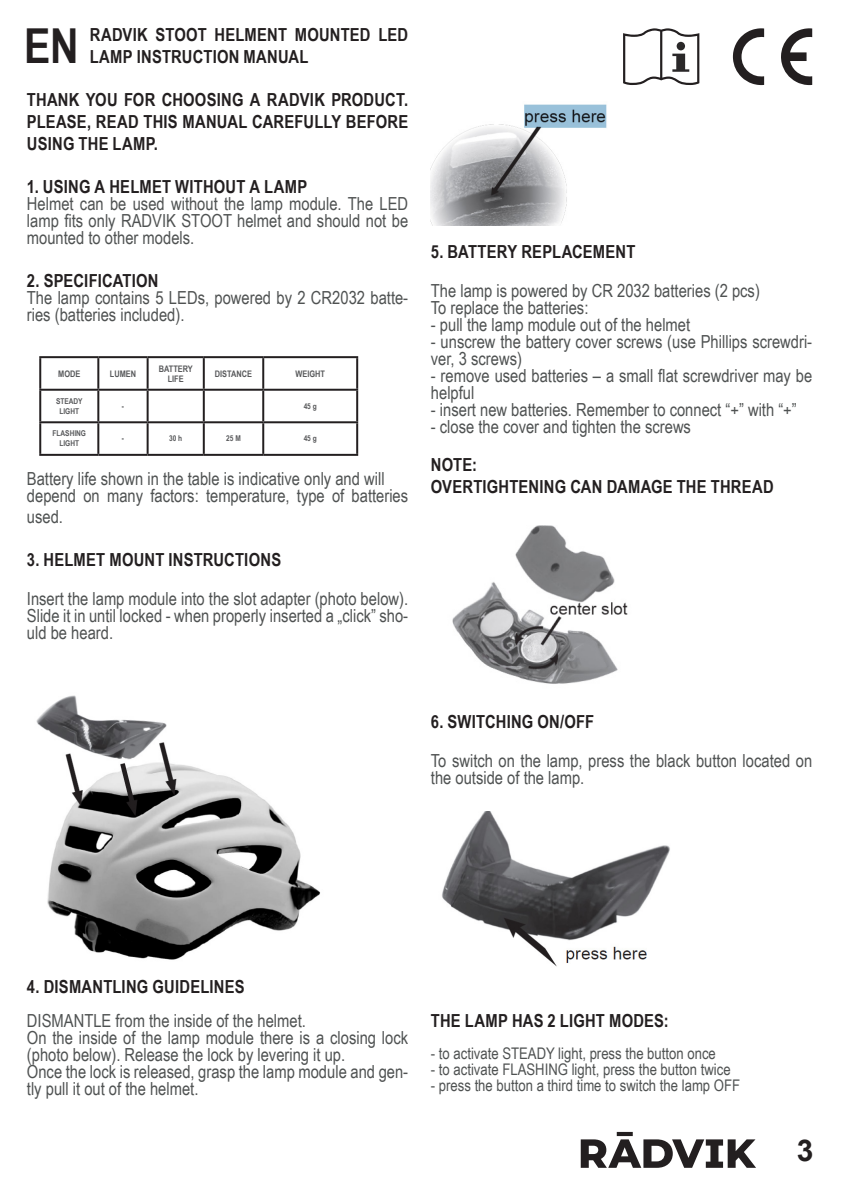
<style>
.page{position:relative;width:842px;height:1191px;background:#fff}
.page>*{position:absolute;margin:0;border:0;box-sizing:border-box;transform-origin:0 0}
.t1{font:700 48.2px "Arial Narrow";color:#231f20}
.t2{font:700 30px "Arial";color:#231f20}
.Zwykły_akapit{font:18px/17px "Arial Narrow";color:#4f5252}
.Zwykły_akapit-2{font:700 18px/21.6px "Arial Narrow";letter-spacing:.01em;color:#231f20}
.t3{font:16px "Arial Narrow";color:#4f5252}
.t4{font:700 9px/10px "Arial Narrow";color:#57585a;text-align:center}
.t5{font:700 8px/10px "Arial Narrow";color:#57585a;text-align:center}
</style>
<div class="page">
<svg style="left:623px;top:28px;width:76px;height:57px"></svg>
<svg style="left:781px;top:28px;width:31px;height:57px"></svg>
<svg style="left:733px;top:28px;width:31px;height:57px"></svg>
<hr style="left:39px;top:356px;width:59px;height:2px;background:#231f20">
<hr style="left:39px;top:358px;width:2px;height:31px;background:#231f20">
<hr style="left:98px;top:356px;width:50px;height:2px;background:#231f20">
<hr style="left:97px;top:358px;width:2px;height:31px;background:#231f20">
<hr style="left:148px;top:356px;width:56px;height:2px;background:#231f20">
<hr style="left:147px;top:358px;width:2px;height:31px;background:#231f20">
<hr style="left:204px;top:356px;width:59px;height:2px;background:#231f20">
<hr style="left:203px;top:358px;width:2px;height:31px;background:#231f20">
<hr style="left:263px;top:356px;width:95px;height:2px;background:#231f20">
<hr style="left:262px;top:358px;width:2px;height:31px;background:#231f20">
<hr style="left:356px;top:358px;width:2px;height:31px;background:#231f20">
<hr style="left:39px;top:389px;width:59px;height:2px;background:#231f20">
<hr style="left:39px;top:391px;width:2px;height:30px;background:#231f20">
<hr style="left:98px;top:389px;width:50px;height:2px;background:#231f20">
<hr style="left:97px;top:391px;width:2px;height:30px;background:#231f20">
<hr style="left:148px;top:389px;width:56px;height:2px;background:#231f20">
<hr style="left:147px;top:391px;width:2px;height:30px;background:#231f20">
<hr style="left:204px;top:389px;width:59px;height:2px;background:#231f20">
<hr style="left:203px;top:391px;width:2px;height:30px;background:#231f20">
<hr style="left:263px;top:389px;width:95px;height:2px;background:#231f20">
<hr style="left:262px;top:391px;width:2px;height:30px;background:#231f20">
<hr style="left:356px;top:391px;width:2px;height:30px;background:#231f20">
<hr style="left:39px;top:421px;width:59px;height:2px;background:#231f20">
<hr style="left:39px;top:423px;width:2px;height:31px;background:#231f20">
<hr style="left:98px;top:421px;width:50px;height:2px;background:#231f20">
<hr style="left:97px;top:423px;width:2px;height:31px;background:#231f20">
<hr style="left:148px;top:421px;width:56px;height:2px;background:#231f20">
<hr style="left:147px;top:423px;width:2px;height:31px;background:#231f20">
<hr style="left:204px;top:421px;width:59px;height:2px;background:#231f20">
<hr style="left:203px;top:423px;width:2px;height:31px;background:#231f20">
<hr style="left:263px;top:421px;width:95px;height:2px;background:#231f20">
<hr style="left:262px;top:423px;width:2px;height:31px;background:#231f20">
<hr style="left:356px;top:423px;width:2px;height:31px;background:#231f20">
<hr style="left:39px;top:454px;width:59px;height:2px;background:#231f20">
<hr style="left:98px;top:454px;width:50px;height:2px;background:#231f20">
<hr style="left:148px;top:454px;width:56px;height:2px;background:#231f20">
<hr style="left:204px;top:454px;width:59px;height:2px;background:#231f20">
<hr style="left:263px;top:454px;width:95px;height:2px;background:#231f20">
<img style="left:36px;top:695px;width:284px;height:265px">
<img style="left:431px;top:104px;width:176px;height:121px">
<img style="left:442px;top:811px;width:228px;height:156px">
<img style="left:452px;top:525px;width:176px;height:159px">
<svg style="left:581px;top:1132px;width:175px;height:35px"></svg>
<p class="t1" style="left:24px;top:10px;width:56px">EN</p>
<p class="Zwykły_akapit-2" style="left:90px;top:23px;width:320px">RADVIK STOOT HELMENT MOUNTED LED<br>LAMP INSTRUCTION MANUAL</p>
<p class="Zwykły_akapit-2" style="left:27px;top:88px;width:383px;text-align:justify">THANK YOU FOR CHOOSING A RADVIK PRODUCT.<br>PLEASE, READ THIS MANUAL CAREFULLY BEFORE USING THE LAMP.</p>
<p class="Zwykły_akapit-2" style="left:27px;top:175px;width:282px">1. USING A HELMET WITHOUT A LAMP</p>
<p class="Zwykły_akapit" style="left:27px;top:194px;width:383px;text-align:justify">Helmet can be used without the lamp module. The LED lamp fits only RADVIK STOOT helmet and should not be mounted to other models.</p>
<p class="Zwykły_akapit-2" style="left:27px;top:269px;width:133px">2. SPECIFICATION</p>
<p class="Zwykły_akapit" style="left:27px;top:288px;width:383px">The lamp contains 5 LEDs, powered by 2 CR2032 batte&shy;ries (batteries included).</p>
<p class="t4" style="left:58px;top:368px;width:24px">MODE</p>
<p class="t4" style="left:110px;top:368px;width:28px">LUMEN</p>
<p class="t4" style="left:159px;top:363px;width:36px">BATTERY<br>LIFE</p>
<p class="t4" style="left:215px;top:368px;width:39px">DISTANCE</p>
<p class="t4" style="left:295px;top:368px;width:31px">WEIGHT</p>
<p class="t5" style="left:56px;top:396px;width:28px">STEADY<br>LIGHT</p>
<p class="t5" style="left:122px;top:401px;width:4px">-</p>
<p class="t5" style="left:304px;top:401px;width:15px">45 g</p>
<p class="t5" style="left:53px;top:428px;width:35px">FLASHING<br>LIGHT</p>
<p class="t5" style="left:122px;top:433px;width:4px">-</p>
<p class="t5" style="left:169px;top:433px;width:15px">30 h</p>
<p class="t5" style="left:226px;top:433px;width:16px">25 M</p>
<p class="t5" style="left:304px;top:433px;width:15px">45 g</p>
<p class="Zwykły_akapit" style="left:27px;top:469px;width:359px">Battery life shown in the table is indicative only and will</p>
<p class="Zwykły_akapit" style="left:27px;top:484px;width:383px;line-height:21.6px">depend on many factors: temperature, type of batteries used.</p>
<p class="Zwykły_akapit-2" style="left:27px;top:548px;width:256px">3. HELMET MOUNT INSTRUCTIONS</p>
<p class="Zwykły_akapit" style="left:27px;top:589px;width:383px;text-align:justify">Insert the lamp module into the slot adapter (photo below).<br>Slide it in until locked - when properly inserted a „click” sho&shy;uld be heard.</p>
<p class="Zwykły_akapit-2" style="left:431px;top:240px;width:206px">5. BATTERY REPLACEMENT</p>
<p class="Zwykły_akapit" style="left:431px;top:281px;width:330px">The lamp is powered by CR 2032 batteries (2 pcs)</p>
<p class="Zwykły_akapit" style="left:431px;top:298px;width:159px">To replace the batteries:</p>
<p class="Zwykły_akapit" style="left:431px;top:315px;width:261px">- pull the lamp module out of the helmet</p>
<p class="Zwykły_akapit" style="left:431px;top:332px;width:383px">- unscrew the battery cover screws (use Phillips screwdri&shy;ver, 3 screws)</p>
<p class="Zwykły_akapit" style="left:431px;top:366px;width:383px">- remove used batteries – a small flat screwdriver may be helpful</p>
<p class="Zwykły_akapit" style="left:431px;top:400px;width:367px">- insert new batteries. Remember to connect “+” with “+”</p>
<p class="Zwykły_akapit" style="left:431px;top:417px;width:262px">- close the cover and tighten the screws</p>
<p class="Zwykły_akapit-2" style="left:431px;top:453px;width:48px">NOTE:</p>
<p class="Zwykły_akapit-2" style="left:431px;top:475px;width:344px">OVERTIGHTENING CAN DAMAGE THE THREAD</p>
<p class="Zwykły_akapit-2" style="left:431px;top:710px;width:165px">6. SWITCHING ON/OFF</p>
<p class="Zwykły_akapit" style="left:431px;top:751px;width:383px">To switch on the lamp, press the black button located on the outside of the lamp.</p>
<p class="Zwykły_akapit-2" style="left:27px;top:975px;width:219px">4. DISMANTLING GUIDELINES</p>
<p class="Zwykły_akapit" style="left:27px;top:1011px;width:280px">DISMANTLE from the inside of the helmet.</p>
<p class="Zwykły_akapit" style="left:27px;top:1028px;width:383px">On the inside of the lamp module there is a closing lock (photo below). Release the lock by levering it up.</p>
<p class="Zwykły_akapit" style="left:27px;top:1062px;width:383px">Once the lock is released, grasp the lamp module and gen&shy;tly pull it out of the helmet.</p>
<p class="Zwykły_akapit-2" style="left:431px;top:1008px;width:239px">THE LAMP HAS 2 LIGHT MODES:</p>
<p class="t3" style="left:431px;top:1041px;width:286px">- to activate STEADY light, press the button once</p>
<p class="t3" style="left:431px;top:1057px;width:301px">- to activate FLASHING light, press the button twice</p>
<p class="t3" style="left:431px;top:1073px;width:311px">- press the button a third time to switch the lamp OFF</p>
<h2 class="t2" style="left:797px;top:1129px;width:18px">3</h2>
</div>
